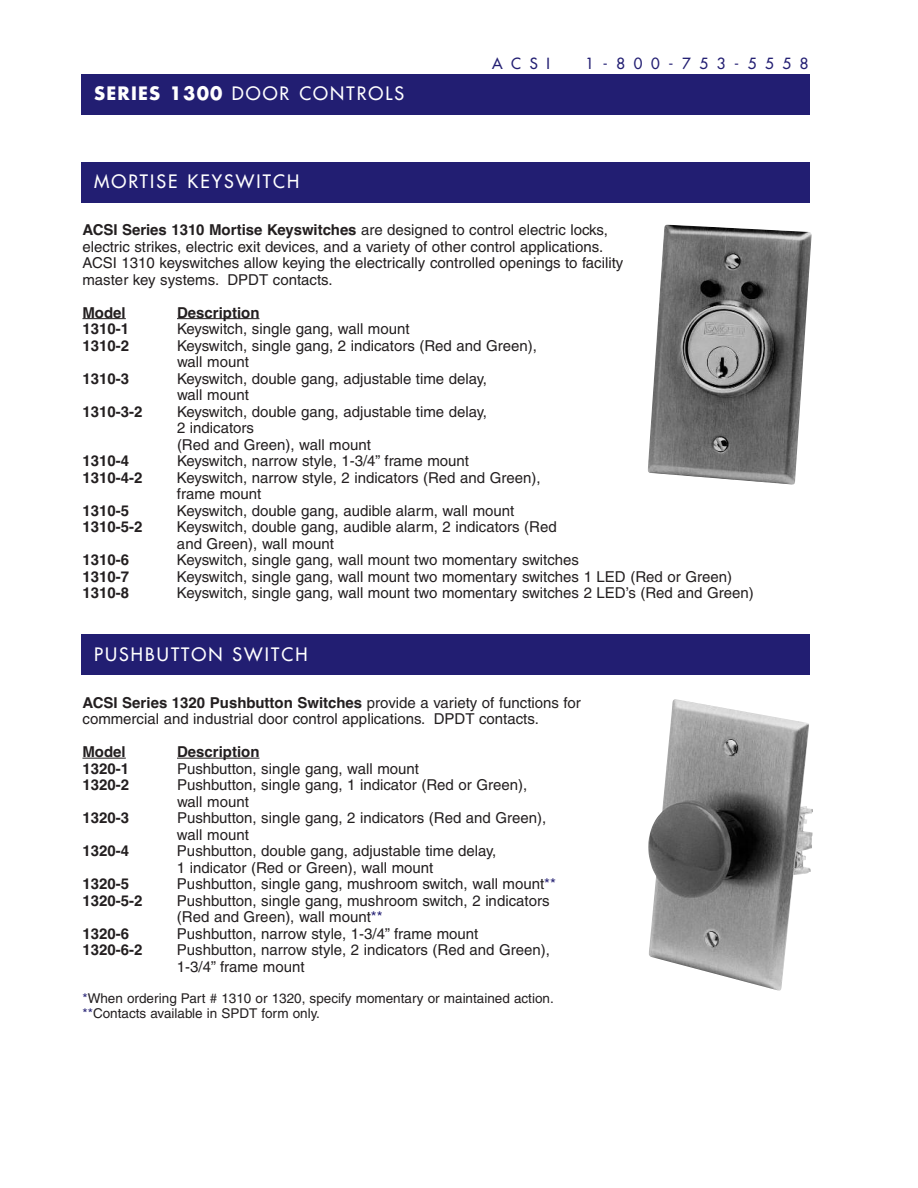
<style>
.page{position:relative;width:918px;height:1188px;background:#fff}
.page>*{position:absolute;margin:0;border:0;box-sizing:border-box;transform-origin:0 0}
.t1{font:18px "Futura";letter-spacing:.115em;color:#fff}
.t2{font:15px/16.5px "Helvetica";color:#231f20}
.t3{font:700 15px "Helvetica";color:#231f20}
.t4{font:15px "Futura";letter-spacing:.58em;color:#221e72}
.t5{font:13.5px/15px "Helvetica";color:#231f20}
.s1{font-weight:700}
.s2{color:#221e72}
</style>
<div class="page">
<div style="left:81px;top:74px;width:729px;height:41px;background:#221e72"></div>
<hr style="left:82px;top:758px;width:44px;height:1px;background:#231f20">
<hr style="left:177px;top:758px;width:82px;height:1px;background:#231f20">
<hr style="left:82px;top:318px;width:44px;height:1px;background:#231f20">
<hr style="left:177px;top:318px;width:82px;height:1px;background:#231f20">
<div style="left:81px;top:162px;width:729px;height:40px;background:#221e72"></div>
<div style="left:81px;top:634px;width:729px;height:41px;background:#221e72"></div>
<img style="left:648px;top:225px;width:164px;height:259px">
<img style="left:648px;top:699px;width:165px;height:292px">
<p class="t1" style="left:94px;top:84px;width:312px"><span class="s1">SERIES 1300</span> DOOR CONTROLS</p>
<p class="t1" style="left:94px;top:172px;width:207px">MORTISE KEYSWITCH</p>
<p class="t4" style="left:492px;top:55px;width:60px">ACSI</p>
<p class="t4" style="left:586px;top:55px;width:224px">1-800-753-5558</p>
<p class="t2" style="left:82px;top:223px;width:542px"><span class="s1">ACSI Series 1310 Mortise Keyswitches</span> are designed to control electric locks, electric strikes, electric exit devices, and a variety of other control applications.<br>ACSI 1310 keyswitches allow keying the electrically controlled openings to facility master key systems. DPDT contacts.</p>
<p class="t3" style="left:82px;top:304px;width:45px">Model</p>
<p class="t3" style="left:177px;top:304px;width:84px">Description</p>
<p class="t3" style="left:82px;top:320px;width:48px">1310-1</p>
<p class="t2" style="left:177px;top:322px;width:234px">Keyswitch, single gang, wall mount</p>
<p class="t3" style="left:83px;top:337px;width:48px">1310-2</p>
<p class="t2" style="left:177px;top:338px;width:361px">Keyswitch, single gang, 2 indicators (Red and Green), wall mount</p>
<p class="t3" style="left:83px;top:370px;width:48px">1310-3</p>
<p class="t2" style="left:177px;top:371px;width:311px">Keyswitch, double gang, adjustable time delay, wall mount</p>
<p class="t3" style="left:83px;top:403px;width:62px">1310-3-2</p>
<p class="t2" style="left:177px;top:404px;width:311px">Keyswitch, double gang, adjustable time delay,<br>2 indicators<br>(Red and Green), wall mount</p>
<p class="t3" style="left:83px;top:452px;width:48px">1310-4</p>
<p class="t2" style="left:177px;top:454px;width:294px">Keyswitch, narrow style, 1-3/4” frame mount</p>
<p class="t3" style="left:82px;top:469px;width:62px">1310-4-2</p>
<p class="t2" style="left:177px;top:470px;width:365px">Keyswitch, narrow style, 2 indicators (Red and Green), frame mount</p>
<p class="t3" style="left:82px;top:502px;width:48px">1310-5</p>
<p class="t2" style="left:177px;top:503px;width:339px">Keyswitch, double gang, audible alarm, wall mount</p>
<p class="t3" style="left:82px;top:518px;width:62px">1310-5-2</p>
<p class="t2" style="left:177px;top:520px;width:381px">Keyswitch, double gang, audible alarm, 2 indicators (Red and Green), wall mount</p>
<p class="t3" style="left:82px;top:551px;width:48px">1310-6</p>
<p class="t2" style="left:177px;top:553px;width:404px">Keyswitch, single gang, wall mount two momentary switches</p>
<p class="t3" style="left:82px;top:568px;width:48px">1310-7</p>
<p class="t2" style="left:177px;top:569px;width:557px">Keyswitch, single gang, wall mount two momentary switches 1 LED (Red or Green)</p>
<p class="t3" style="left:82px;top:584px;width:48px">1310-8</p>
<p class="t2" style="left:177px;top:586px;width:578px">Keyswitch, single gang, wall mount two momentary switches 2 LED’s (Red and Green)</p>
<p class="t1" style="left:94px;top:645px;width:215px">PUSHBUTTON SWITCH</p>
<p class="t2" style="left:83px;top:695px;width:500px"><span class="s1">ACSI Series 1320 Pushbutton Switches</span> provide a variety of functions for commercial and industrial door control applications. DPDT contacts.</p>
<p class="t3" style="left:83px;top:743px;width:45px">Model</p>
<p class="t3" style="left:177px;top:743px;width:84px">Description</p>
<p class="t3" style="left:82px;top:760px;width:48px">1320-1</p>
<p class="t2" style="left:177px;top:761px;width:244px">Pushbutton, single gang, wall mount</p>
<p class="t3" style="left:83px;top:776px;width:48px">1320-2</p>
<p class="t2" style="left:177px;top:778px;width:352px">Pushbutton, single gang, 1 indicator (Red or Green), wall mount</p>
<p class="t3" style="left:83px;top:809px;width:48px">1320-3</p>
<p class="t2" style="left:177px;top:811px;width:371px">Pushbutton, single gang, 2 indicators (Red and Green), wall mount</p>
<p class="t3" style="left:82px;top:842px;width:48px">1320-4</p>
<p class="t2" style="left:177px;top:844px;width:321px">Pushbutton, double gang, adjustable time delay,<br>1 indicator (Red or Green), wall mount</p>
<p class="t3" style="left:82px;top:875px;width:48px">1320-5</p>
<p class="t2" style="left:177px;top:877px;width:380px">Pushbutton, single gang, mushroom switch, wall mount<span class="s2">**</span></p>
<p class="t3" style="left:82px;top:892px;width:62px">1320-5-2</p>
<p class="t2" style="left:177px;top:893px;width:374px">Pushbutton, single gang, mushroom switch, 2 indicators (Red and Green), wall mount<span class="s2">**</span></p>
<p class="t3" style="left:82px;top:925px;width:48px">1320-6</p>
<p class="t2" style="left:177px;top:926px;width:303px">Pushbutton, narrow style, 1-3/4” frame mount</p>
<p class="t3" style="left:82px;top:941px;width:62px">1320-6-2</p>
<p class="t2" style="left:177px;top:943px;width:375px">Pushbutton, narrow style, 2 indicators (Red and Green),<br>1-3/4” frame mount</p>
<p class="t5" style="left:82px;top:992px;width:473px"><span class="s2">*</span>When ordering Part # 1310 or 1320, specify momentary or maintained action. <span class="s2">**</span>Contacts available in SPDT form only.</p>
</div>
